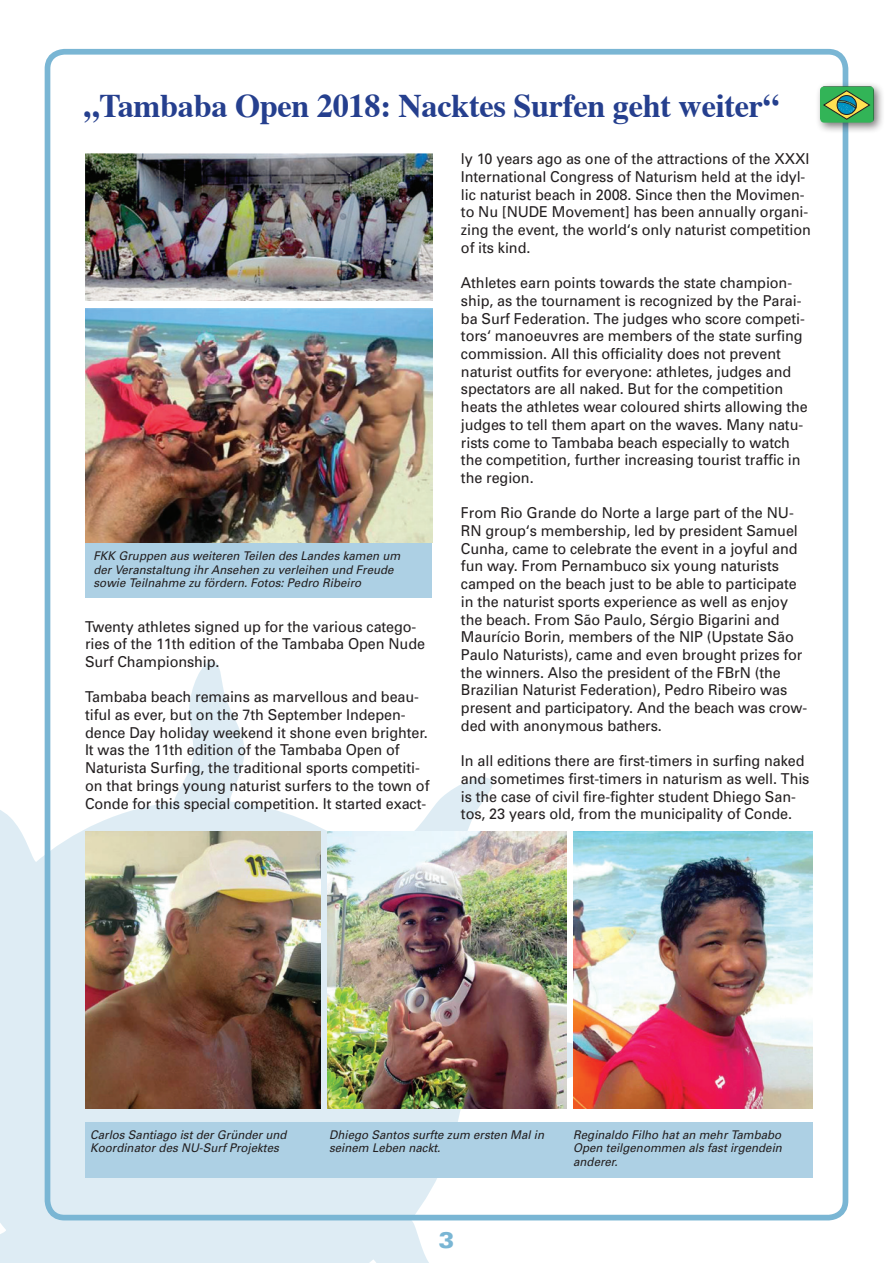
<style>
.page{position:relative;width:893px;height:1263px;background:#fff}
.page>*{position:absolute;margin:0;border:0;box-sizing:border-box;transform-origin:0 0}
.t1{font:700 33px "Times";letter-spacing:-.01em;color:#253f8e}
.t2{font:900 expanded 22.5px "Univers";color:#7ab6d4;scale:.95 1}
.t3{font:15px/17.7px "Univers";letter-spacing:-.005em;color:#231f20;scale:.96 1}
.t4{font:italic 12px/13.5px "Univers";color:#231f20;scale:.96 1}
</style>
<div class="page">
<svg style="left:0;top:660px;width:607px;height:603px"></svg>
<div style="left:45px;top:49px;width:803px;height:1171px;border:6px solid #7ab6d4;border-radius:17px"></div>
<div style="left:85px;top:542px;width:347px;height:55px;background:#add0e4"></div>
<img style="left:85px;top:153px;width:347px;height:147px">
<img style="left:85px;top:308px;width:347px;height:234px">
<img style="left:85px;top:831px;width:236px;height:277px">
<img style="left:327px;top:831px;width:239px;height:277px">
<img style="left:573px;top:831px;width:239px;height:277px">
<div style="left:85px;top:1123px;width:727px;height:55px;background:#add0e4"></div>
<div style="left:815px;top:81px;width:70px;height:53px;background:#231f20;opacity:.6"></div>
<svg style="left:820px;top:86px;width:54px;height:37px;background:#4ba65e"></svg>
<h1 class="t1" style="left:84px;top:74px;width:697px">„Tambaba Open 2018: Nacktes Surfen geht weiter“</h1>
<p class="t4" style="left:94px;top:549px;width:321px">FKK Gruppen aus weiteren Teilen des Landes kamen um der Veranstaltung ihr Ansehen zu verleihen und Freude sowie Teilnahme zu fördern. Fotos: Pedro Ribeiro</p>
<p class="t3" style="left:85px;top:617px;width:356px">Twenty athletes signed up for the various catego&shy;ries of the 11th edition of the Tambaba Open Nude<br>Surf Championship.</p>
<p class="t3" style="left:85px;top:688px;width:360px">Tambaba beach remains as marvellous and beau&shy;tiful as ever, but on the 7th September Indepen&shy;dence Day holiday weekend it shone even brighter.<br>It was the 11th edition of the Tambaba Open of Naturista Surfing, the traditional sports competiti&shy;on that brings young naturist surfers to the town of Conde for this special competition. It started exact-</p>
<p class="t3" style="left:461px;top:150px;width:366px">ly 10 years ago as one of the attractions of the XXXI International Congress of Naturism held at the idyl&shy;lic naturist beach in 2008. Since then the Movimen&shy;to Nu [NUDE Movement] has been annually organi&shy;zing the event, the world‘s only naturist competition of its kind.</p>
<p class="t3" style="left:461px;top:274px;width:363px">Athletes earn points towards the state champion&shy;ship, as the tournament is recognized by the Parai&shy;ba Surf Federation. The judges who score competi&shy;tors‘ manoeuvres are members of the state surfing commission. All this officiality does not prevent naturist outfits for everyone: athletes, judges and spectators are all naked. But for the competition heats the athletes wear coloured shirts allowing the judges to tell them apart on the waves. Many natu&shy;rists come to Tambaba beach especially to watch the competition, further increasing tourist traffic in the region.</p>
<p class="t3" style="left:461px;top:504px;width:362px">From Rio Grande do Norte a large part of the NU-RN group‘s membership, led by president Samuel Cunha, came to celebrate the event in a joyful and fun way. From Pernambuco six young naturists camped on the beach just to be able to participate in the naturist sports experience as well as enjoy the beach. From São Paulo, Sérgio Bigarini and Maurício Borin, members of the NIP (Upstate São Paulo Naturists), came and even brought prizes for the winners. Also the president of the FBrN (the Brazilian Naturist Federation), Pedro Ribeiro was present and participatory. And the beach was crow&shy;ded with anonymous bathers.</p>
<p class="t3" style="left:461px;top:752px;width:365px">In all editions there are first-timers in surfing naked and sometimes first-timers in naturism as well. This is the case of civil fire-fighter student Dhiego San&shy;tos, 23 years old, from the municipality of Conde.</p>
<p class="t4" style="left:90px;top:1128px;width:206px">Carlos Santiago ist der Gründer und<br>Koordinator des NU-Surf Projektes</p>
<p class="t4" style="left:329px;top:1128px;width:226px">Dhiego Santos surfte zum ersten Mal in seinem Leben nackt.</p>
<p class="t4" style="left:573px;top:1128px;width:219px;text-align:justify">Reginaldo Filho hat an mehr Tambabo Open teilgenommen als fast irgendein anderer.</p>
<h2 class="t2" style="left:439px;top:1227px;width:18px">3</h2>
</div>
